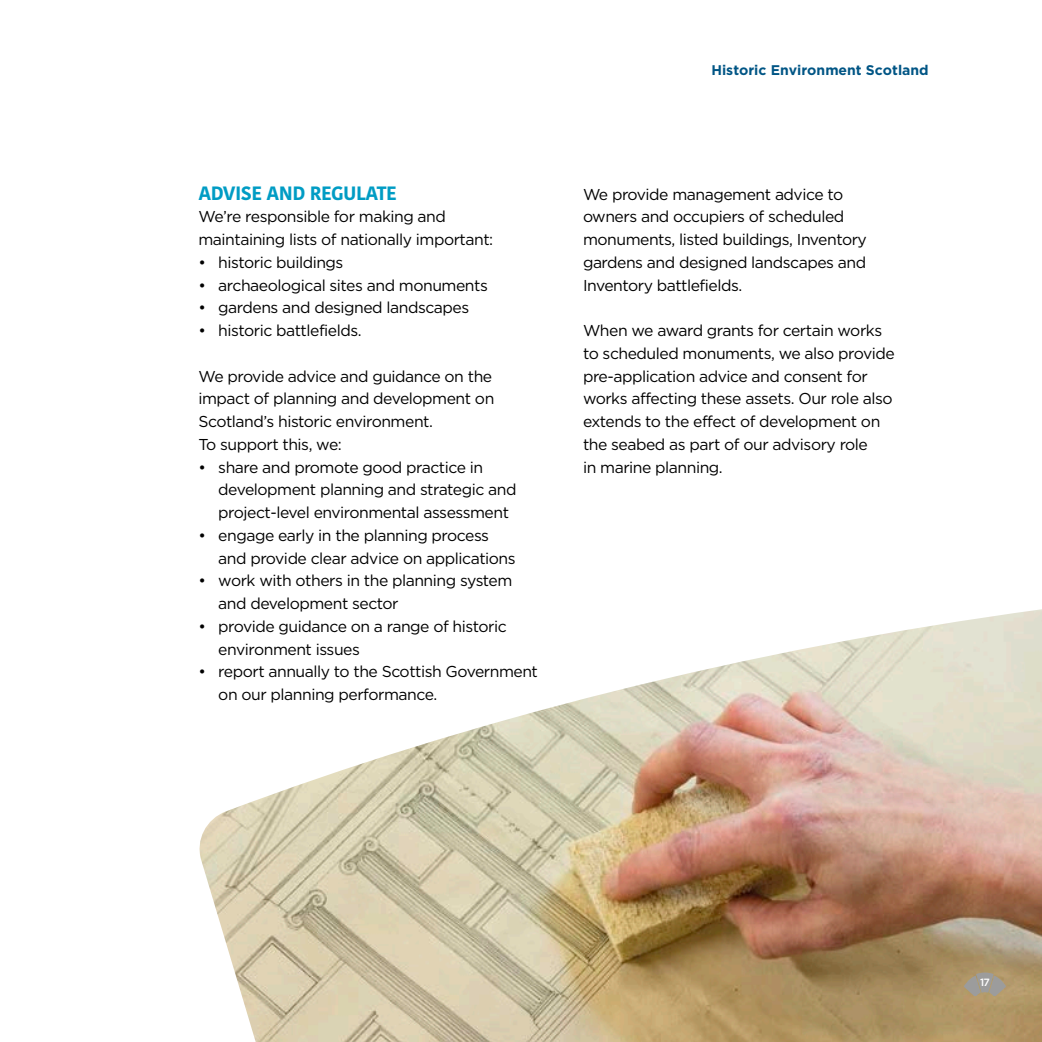
<style>
.page{position:relative;width:1042px;height:1042px;background:#fff}
.page>*{position:absolute;margin:0;border:0;box-sizing:border-box;transform-origin:0 0}
.HES_Body___no_space{font:700 19.25px "Kohinoor Bangla";letter-spacing:-.03em;color:#009cc4}
.HES_Body{font:15.75px/22.8px "Gotham HTF";letter-spacing:-.03em;color:#000}
.HES_Body___no_space-2{font:15.75px/22.8px "Gotham HTF";letter-spacing:-.03em;color:#000}
.t1{font:700 14px "Gotham HTF";color:#005585}
.t2{font:500 10.5px "Gotham HTF";color:#fff}
</style>
<div class="page">
<img style="left:199px;top:609px;width:843px;height:433px">
<svg style="left:964px;top:972px;width:42px;height:24px"></svg>
<p class="HES_Body___no_space" style="left:198px;top:176px;width:200px">ADVISE AND REGULATE</p>
<p class="HES_Body___no_space-2" style="left:198px;top:205px;width:296px">We’re responsible for making and maintaining lists of nationally important:</p>
<p class="HES_Body" style="left:198px;top:251px;width:146px">• historic buildings</p>
<p class="HES_Body" style="left:198px;top:273px;width:291px">• archaeological sites and monuments</p>
<p class="HES_Body" style="left:198px;top:296px;width:272px">• gardens and designed landscapes</p>
<p class="HES_Body" style="left:198px;top:319px;width:165px">• historic battlefields.</p>
<p class="HES_Body___no_space-2" style="left:198px;top:364px;width:297px">We provide advice and guidance on the impact of planning and development on<br>Scotland’s historic environment.</p>
<p class="HES_Body___no_space-2" style="left:198px;top:433px;width:145px">To support this, we:</p>
<p class="HES_Body" style="left:218px;top:455px;width:300px;text-indent:-20px">• share and promote good practice in development planning and strategic and project-level environmental assessment</p>
<p class="HES_Body" style="left:218px;top:524px;width:299px;text-indent:-20px">• engage early in the planning process and provide clear advice on applications</p>
<p class="HES_Body" style="left:218px;top:569px;width:295px;text-indent:-20px">• work with others in the planning system and development sector</p>
<p class="HES_Body" style="left:218px;top:615px;width:290px;text-indent:-20px">• provide guidance on a range of historic environment issues</p>
<p class="HES_Body" style="left:218px;top:660px;width:321px;text-indent:-20px">• report annually to the Scottish Government on our planning performance.</p>
<p class="t1" style="left:711px;top:62px;width:219px">Historic Environment Scotland</p>
<p class="HES_Body" style="left:583px;top:182px;width:285px">We provide management advice to owners and occupiers of scheduled monuments, listed buildings, Inventory gardens and designed landscapes and Inventory battlefields.</p>
<p class="HES_Body" style="left:583px;top:319px;width:313px">When we award grants for certain works to scheduled monuments, we also provide pre-application advice and consent for works affecting these assets. Our role also extends to the effect of development on the seabed as part of our advisory role<br>in marine planning.</p>
<p class="t2" style="left:980px;top:976px;width:11px">17</p>
</div>
